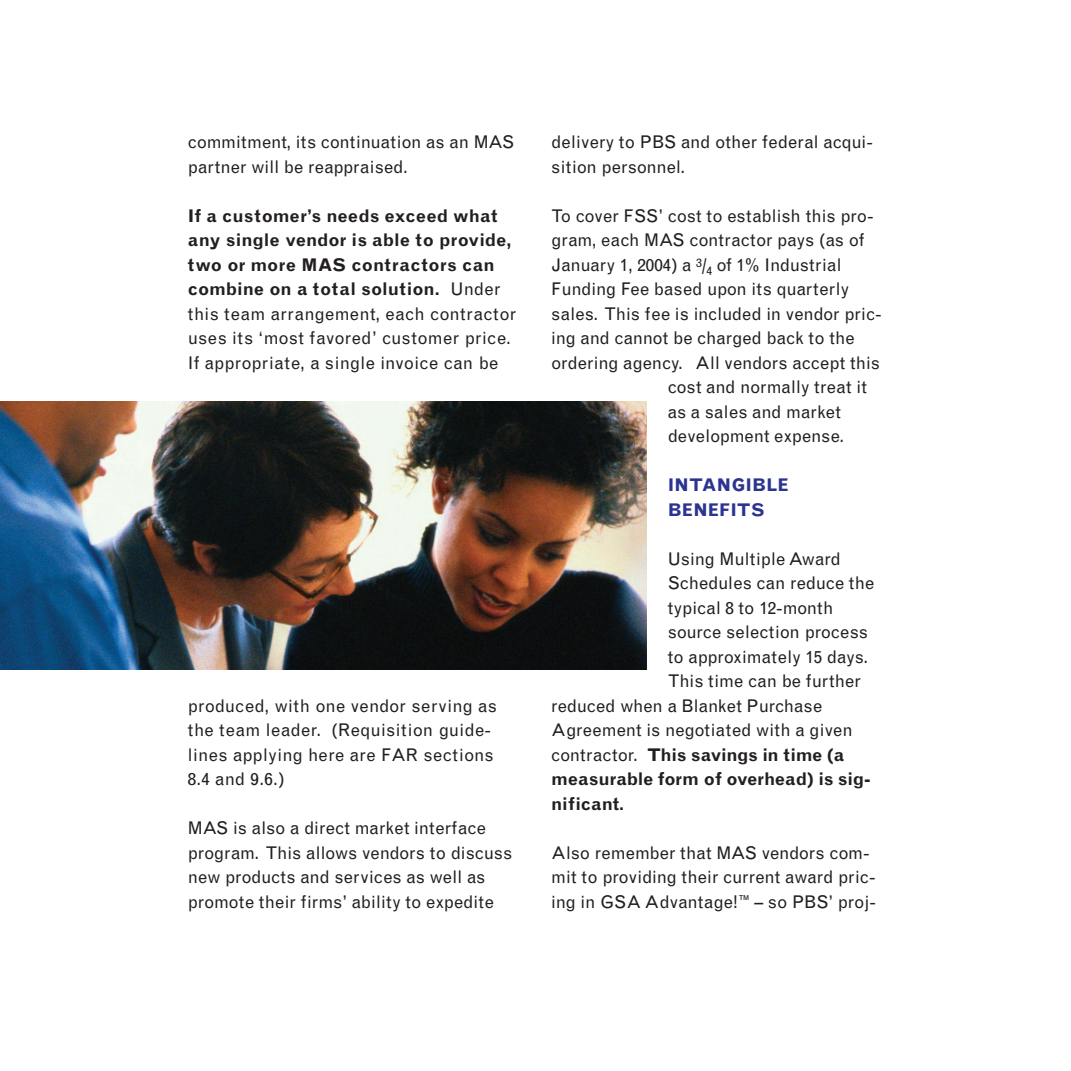
<style>
.page{position:relative;width:1071px;height:1071px;background:#fff}
.page>*{position:absolute;margin:0;border:0;box-sizing:border-box;transform-origin:0 0}
.t1{font:17.5px/24.5px "Grotesque";color:#231f20}
.t2{font:700 17.5px/24.5px "Grotesque";color:#231f20}
.t3{font:700 17.5px "Grotesque";letter-spacing:-.025em;color:#231f20}
.t4{font:700 17.5px/24.5px "Grotesque";color:#2c3491}
.s1{font-weight:400}
</style>
<div class="page">
<img style="left:0;top:402px;width:647px;height:267px">
<p class="t1" style="left:188px;top:131px;width:328px">commitment, its continuation as an MAS partner will be reappraised.</p>
<p class="t2" style="left:188px;top:205px;width:330px">If a customer’s needs exceed what any single vendor is able to provide, two or more MAS contractors can combine on a total solution. <span class="s1">Under this team arrangement, each contractor uses its ‘most favored’ customer price.<br>If appropriate, a single invoice can be</span></p>
<p class="t1" style="left:188px;top:695px;width:311px">produced, with one vendor serving as the team leader. (Requisition guide&shy;lines applying here are FAR sections<br>8.4 and 9.6.)</p>
<p class="t1" style="left:188px;top:817px;width:326px">MAS is also a direct market interface program. This allows vendors to discuss new products and services as well as promote their firms’ ability to expedite</p>
<p class="t1" style="left:551px;top:131px;width:323px">delivery to PBS and other federal acqui&shy;sition personnel.</p>
<p class="t1" style="left:551px;top:205px;width:324px">To cover FSS’ cost to establish this pro-</p>
<p class="t1" style="left:551px;top:229px;width:315px">gram, each MAS contractor pays (as of</p>
<p class="t1" style="left:551px;top:254px;width:292px">January 1, 2004) a <sup>3</sup>/<sub>4</sub> of 1% Industrial</p>
<p class="t1" style="left:551px;top:278px;width:299px">Funding Fee based upon its quarterly</p>
<p class="t1" style="left:551px;top:303px;width:332px">sales. This fee is included in vendor pric-</p>
<p class="t1" style="left:551px;top:327px;width:305px">ing and cannot be charged back to the</p>
<p class="t1" style="left:551px;top:352px;width:330px">ordering agency. All vendors accept this</p>
<p class="t1" style="left:668px;top:376px;width:201px">cost and normally treat it</p>
<p class="t1" style="left:668px;top:401px;width:175px">as a sales and market</p>
<p class="t1" style="left:668px;top:425px;width:178px">development expense.</p>
<p class="t4" style="left:668px;top:474px;width:123px">INTANGIBLE<br>BENEFITS</p>
<p class="t1" style="left:668px;top:548px;width:175px">Using Multiple Award</p>
<p class="t1" style="left:668px;top:572px;width:208px">Schedules can reduce the</p>
<p class="t1" style="left:668px;top:597px;width:167px">typical 8 to 12-month</p>
<p class="t1" style="left:668px;top:621px;width:202px">source selection process</p>
<p class="t1" style="left:668px;top:646px;width:202px">to approximately 15 days.</p>
<p class="t1" style="left:668px;top:670px;width:195px">This time can be further</p>
<p class="t1" style="left:551px;top:695px;width:273px">reduced when a Blanket Purchase</p>
<p class="t1" style="left:551px;top:719px;width:303px">Agreement is negotiated with a given</p>
<p class="t3" style="left:551px;top:748px;width:294px"><span class="s1">contractor.</span> This savings in time (a</p>
<p class="t2" style="left:551px;top:768px;width:321px">measurable form of overhead) is sig-</p>
<p class="t2" style="left:551px;top:793px;width:75px">nificant.</p>
<p class="t1" style="left:551px;top:842px;width:326px">Also remember that MAS vendors com&shy;mit to providing their current award pric&shy;ing in GSA Advantage!<sup>™</sup> – so PBS’ proj-</p>
</div>
